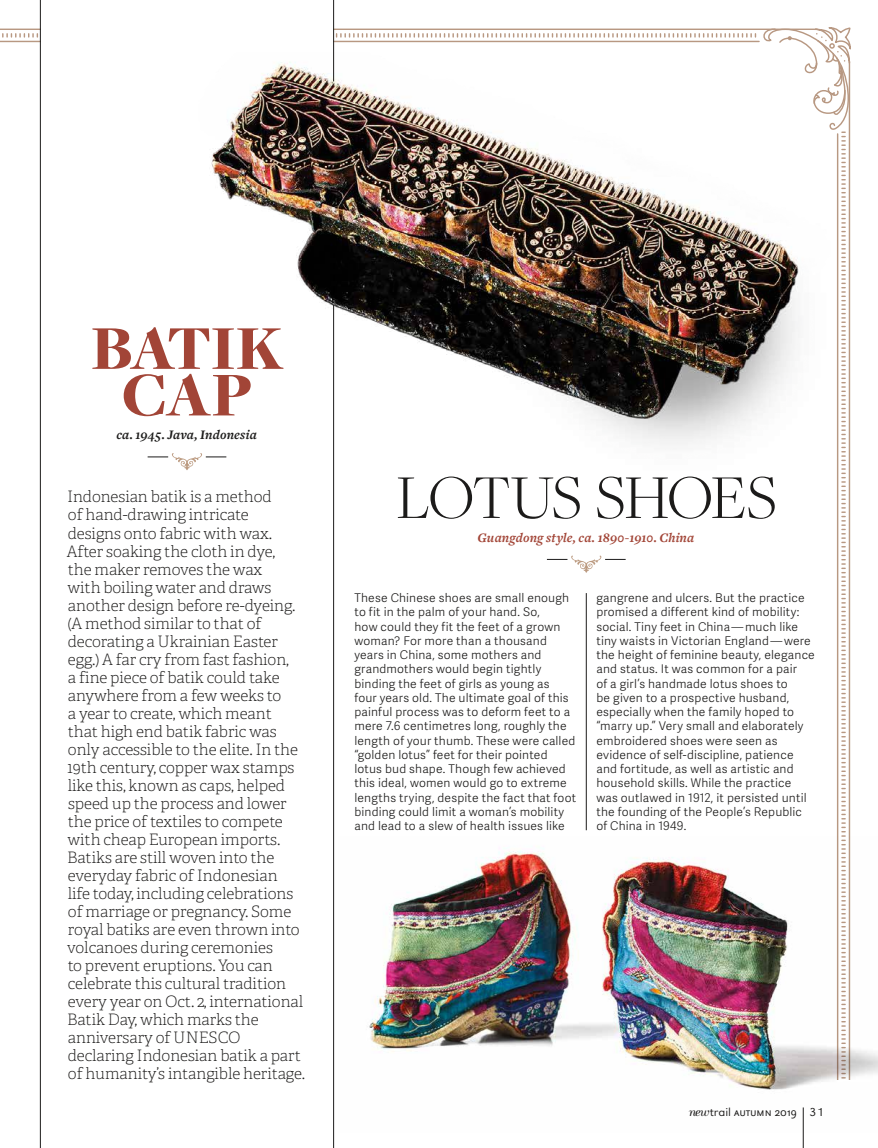
<style>
.page{position:relative;width:878px;height:1148px;background:#fff}
.page>*{position:absolute;margin:0;border:0;box-sizing:border-box;transform-origin:0 0}
.t1{font:300 64.65px "Freight Disp Pro";letter-spacing:-.03em;color:#1c1b1a}
.t2{font:900 64.65px/46.7px "Freight Disp Pro";letter-spacing:-.005em;color:#a24537;text-align:center}
.t3{font:100 15.75px/18px "Adelle";letter-spacing:-.005em;color:#1c1b1a}
.t4{font:italic 700 13.5px "Freight Text Pro";letter-spacing:.01em;color:#a24537}
.t5{font:italic 700 13.5px "Freight Text Pro";letter-spacing:.01em;color:#1c1b1a}
.t6{font:12px/14.2px "Adelle Sans Lt";letter-spacing:.015em;color:#1c1b1a}
.t7{font:300 12px "URW Grotesk SC";color:#1c1b1a}
.s1{font-family:"URW Antiqua";font-weight:400;font-style:italic}
.s2{font-family:"URW Grotesk Ext Wid"}
</style>
<div class="page">
<img style="left:729px;top:836px;width:149px;height:296px">
<svg style="left:0;top:28px;width:40px;height:16px"></svg>
<hr style="left:333px;top:254px;width:1px;height:894px;background:#1c1b1a">
<hr style="left:40px;top:0;width:1px;height:1148px;background:#1c1b1a">
<img style="left:333px;top:27px;width:517px;height:1052px">
<hr style="left:586px;top:593px;width:1px;height:237px;background:#1c1b1a">
<img style="left:211px;top:52px;width:640px;height:522px">
<svg style="left:148px;top:453px;width:78px;height:17px"></svg>
<hr style="left:333px;top:0;width:1px;height:81px;background:#1c1b1a">
<hr style="left:802px;top:1107px;width:1px;height:41px;background:#1c1b1a">
<h1 class="t2" style="left:91px;top:324px;width:193px">BATIK<br>CAP</h1>
<p class="t5" style="left:116px;top:426px;width:142px">ca. 1945. Java, Indonesia</p>
<p class="t3" style="left:67px;top:487px;width:240px">Indonesian batik is a method<br>of hand-drawing intricate<br>designs onto fabric with wax.<br>After soaking the cloth in dye,<br>the maker removes the wax<br>with boiling water and draws another design before re-dyeing. (A method similar to that of decorating a Ukrainian Easter egg.) A far cry from fast fashion,<br>a fine piece of batik could take anywhere from a few weeks to<br>a year to create, which meant<br>that high end batik fabric was only accessible to the elite. In the<br>19th century, copper wax stamps like this, known as caps, helped speed up the process and lower the price of textiles to compete with cheap European imports.<br>Batiks are still woven into the everyday fabric of Indonesian<br>life today, including celebrations of marriage or pregnancy. Some royal batiks are even thrown into volcanoes during ceremonies<br>to prevent eruptions. You can celebrate this cultural tradition every year on Oct. 2, international<br>Batik Day, which marks the anniversary of UNESCO declaring Indonesian batik a part of humanity’s intangible heritage.</p>
<h1 class="t1" style="left:396px;top:455px;width:382px">LOTUS SHOES</h1>
<p class="t4" style="left:477px;top:528px;width:218px">Guangdong style, ca. 1890-1910. China</p>
<p class="t6" style="left:354px;top:590px;width:223px">These Chinese shoes are small enough to fit in the palm of your hand. So,<br>how could they fit the feet of a grown woman? For more than a thousand years in China, some mothers and grandmothers would begin tightly binding the feet of girls as young as<br>four years old. The ultimate goal of this painful process was to deform feet to a mere 7.6 centimetres long, roughly the length of your thumb. These were called “golden lotus” feet for their pointed lotus bud shape. Though few achieved this ideal, women would go to extreme lengths trying, despite the fact that foot binding could limit a woman’s mobility and lead to a slew of health issues like</p>
<p class="t6" style="left:596px;top:590px;width:220px">gangrene and ulcers. But the practice promised a different kind of mobility: social. Tiny feet in China — much like tiny waists in Victorian England — were the height of feminine beauty, elegance and status. It was common for a pair<br>of a girl’s handmade lotus shoes to<br>be given to a prospective husband, especially when the family hoped to “marry up.” Very small and elaborately embroidered shoes were seen as evidence of self-discipline, patience and fortitude, as well as artistic and household skills. While the practice was outlawed in 1912, it persisted until the founding of the People’s Republic of China in 1949.</p>
<p class="t7" style="left:688px;top:1105px;width:137px"><span class="s1">new</span><span class="s2">trail</span> autumn 2019 <span class="s2">31</span></p>
</div>
